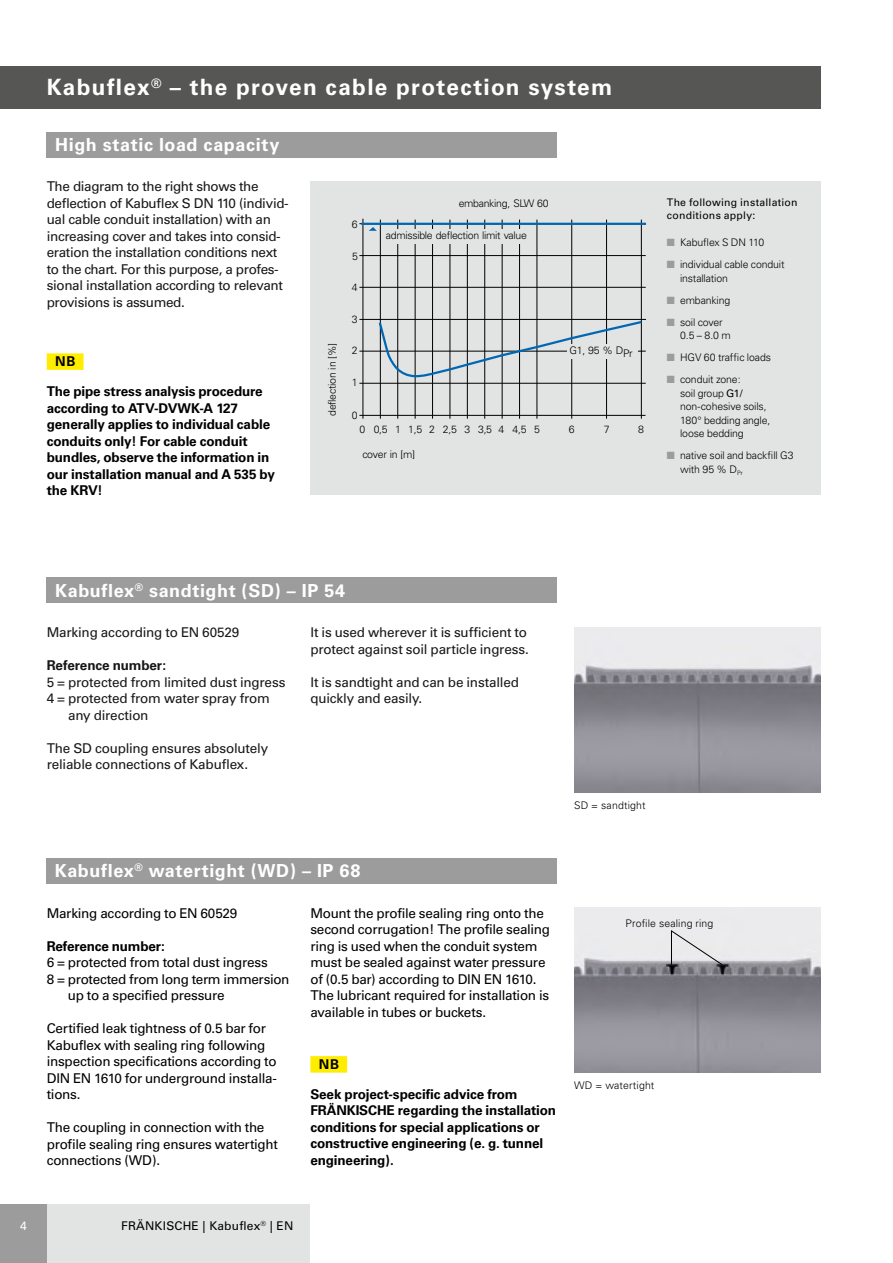
<style>
.page{position:relative;width:893px;height:1263px;background:#fff}
.page>*{position:absolute;margin:0;border:0;box-sizing:border-box;transform-origin:0 0}
.t1{font:700 22.5px "Univers";letter-spacing:.06em;color:#fff}
.t2{font:700 18px "Univers";letter-spacing:.035em;color:#fff}
.t3{font:13.5px/16.5px "Univers";letter-spacing:-.02em;color:#000}
.t4{font:13.5px/16.5px "Univers";letter-spacing:-.03em;color:#191716}
.t5{font:700 13.5px/16.5px "Univers";letter-spacing:-.01em;color:#000}
.t6{font:700 13.5px "Univers";letter-spacing:-.01em;color:#191716}
.t7{font:12px "Univers";letter-spacing:.015em;color:#000}
.t8{font:12px "Univers";color:#fff}
.t9{font:300 10.5px/13.5px "Univers";letter-spacing:-.015em;color:#000}
.t10{font:300 10.5px "Univers";letter-spacing:.015em;color:#000}
.t11{font:10.5px/13.5px "Univers";letter-spacing:.02em;color:#000}
.s1{color:#9c9c9c}
.s2{font-weight:400}
</style>
<div class="page">
<div style="left:0;top:66px;width:821px;height:43px;background:#565655"></div>
<div style="left:47px;top:353px;width:37px;height:17px;background:#ffed00"></div>
<div style="left:47px;top:132px;width:510px;height:26px;background:#9c9c9c"></div>
<div style="left:47px;top:578px;width:510px;height:25px;background:#9c9c9c"></div>
<div style="left:46px;top:858px;width:511px;height:26px;background:#9c9c9c"></div>
<img style="left:574px;top:627px;width:247px;height:165px">
<div style="left:310px;top:1056px;width:37px;height:17px;background:#ffed00"></div>
<div style="left:310px;top:182px;width:511px;height:313px;background:#e2e3e3"></div>
<hr style="left:363px;top:219px;width:1px;height:200px;background:#000">
<hr style="left:380px;top:220px;width:1px;height:199px;background:#000">
<hr style="left:397px;top:220px;width:1px;height:199px;background:#000">
<hr style="left:415px;top:220px;width:1px;height:199px;background:#000">
<hr style="left:432px;top:220px;width:1px;height:199px;background:#000">
<hr style="left:450px;top:220px;width:1px;height:199px;background:#000">
<hr style="left:467px;top:220px;width:1px;height:199px;background:#000">
<hr style="left:484px;top:220px;width:1px;height:199px;background:#000">
<hr style="left:502px;top:220px;width:1px;height:199px;background:#000">
<hr style="left:519px;top:220px;width:1px;height:199px;background:#000">
<hr style="left:537px;top:220px;width:1px;height:199px;background:#000">
<hr style="left:571px;top:220px;width:1px;height:199px;background:#000">
<hr style="left:606px;top:220px;width:1px;height:199px;background:#000">
<hr style="left:641px;top:220px;width:1px;height:199px;background:#000">
<hr style="left:359px;top:415px;width:286px;height:1px;background:#000">
<hr style="left:359px;top:383px;width:287px;height:1px;background:#000">
<hr style="left:359px;top:351px;width:287px;height:1px;background:#000">
<hr style="left:359px;top:319px;width:287px;height:1px;background:#000">
<hr style="left:359px;top:287px;width:287px;height:1px;background:#000">
<hr style="left:359px;top:255px;width:287px;height:1px;background:#000">
<hr style="left:359px;top:223px;width:287px;height:1px;background:#000">
<svg style="left:369px;top:227px;width:8px;height:4px"></svg>
<svg style="left:377px;top:319px;width:267px;height:60px"></svg>
<hr style="left:361px;top:223px;width:285px;height:2px;background:#0068b3">
<div style="left:384px;top:229px;width:145px;height:14px;background:#e2e3e3"></div>
<div style="left:567px;top:344px;width:71px;height:14px;background:#e2e3e3"></div>
<img style="left:574px;top:908px;width:247px;height:165px">
<svg style="left:671px;top:930px;width:52px;height:35px;background:#d6d6d8"></svg>
<div style="left:0;top:1204px;width:310px;height:59px;background:#e2e3e3"></div>
<div style="left:0;top:1204px;width:47px;height:59px;background:#9c9c9c"></div>
<h1 class="t1" style="left:47px;top:74px;width:567px">Kabuflex<sup>®</sup> – the proven cable protection system</h1>
<h2 class="t2" style="left:55px;top:134px;width:226px">High static load capacity</h2>
<p class="t4" style="left:47px;top:178px;width:244px">The diagram to the right shows the deflection of Kabuflex S DN 110 (individ&shy;ual cable conduit installation) with an increasing cover and takes into consid&shy;eration the installation conditions next to the chart. For this purpose, a profes&shy;sional installation according to relevant provisions is assumed.</p>
<p class="t5" style="left:55px;top:353px;width:22px">NB</p>
<p class="t5" style="left:47px;top:383px;width:230px">The pipe stress analysis procedure according to ATV-DVWK-A 127 generally applies to individual cable conduits only! For cable conduit bundles, observe the information in our installation manual and A 535 by the KRV!</p>
<p class="t9" style="left:325px;top:416px;width:74px;rotate:-90deg">deflection in [%]</p>
<p class="t9" style="left:352px;top:217px;width:7px">6</p>
<p class="t9" style="left:352px;top:249px;width:7px">5</p>
<p class="t9" style="left:352px;top:280px;width:7px">4</p>
<p class="t9" style="left:352px;top:313px;width:7px">3</p>
<p class="t9" style="left:352px;top:343px;width:7px">2</p>
<p class="t9" style="left:352px;top:376px;width:7px">1</p>
<p class="t9" style="left:352px;top:409px;width:7px">0</p>
<p class="t9" style="left:459px;top:197px;width:92px">embanking, SLW 60</p>
<p class="t9" style="left:386px;top:229px;width:143px">admissible deflection limit value</p>
<p class="t9" style="left:570px;top:344px;width:65px">G1, 95 % DPr</p>
<p class="t9" style="left:359px;top:423px;width:182px">0 0,5 1 1,5 2 2,5 3 3,5 4 4,5 5</p>
<p class="t9" style="left:569px;top:423px;width:7px">6</p>
<p class="t9" style="left:604px;top:423px;width:7px">7</p>
<p class="t9" style="left:638px;top:423px;width:7px">8</p>
<p class="t9" style="left:362px;top:447px;width:54px">cover in [m]</p>
<p class="t11" style="left:667px;top:195px;width:132px">The following installation conditions apply:</p>
<p class="t9" style="left:667px;top:236px;width:99px"><span class="s1">■</span> Kabuflex S DN 110</p>
<p class="t9" style="left:680px;top:258px;width:106px;text-indent:-13px"><span class="s1">■</span> individual cable conduit installation</p>
<p class="t9" style="left:667px;top:293px;width:65px"><span class="s1">■</span> embanking</p>
<p class="t9" style="left:680px;top:315px;width:52px;text-indent:-13px"><span class="s1">■</span> soil cover<br>0.5 – 8.0 m</p>
<p class="t9" style="left:667px;top:351px;width:106px"><span class="s1">■</span> HGV 60 traffic loads</p>
<p class="t9" style="left:680px;top:373px;width:92px;text-indent:-13px"><span class="s1">■</span> conduit zone:<br>soil group <span class="s2">G1/ </span>non-cohesive soils,<br>180° bedding angle, loose bedding</p>
<p class="t9" style="left:680px;top:449px;width:115px;text-indent:-13px"><span class="s1">■</span> native soil and backfill G3 with 95 % D<sub>Pr</sub></p>
<h2 class="t2" style="left:55px;top:580px;width:291px">Kabuflex<sup>®</sup> sandtight (SD) – IP 54</h2>
<p class="t4" style="left:47px;top:624px;width:194px">Marking according to EN 60529</p>
<p class="t6" style="left:47px;top:657px;width:121px">Reference number:</p>
<p class="t4" style="left:47px;top:674px;width:240px">5 = protected from limited dust ingress</p>
<p class="t4" style="left:47px;top:690px;width:225px">4 = protected from water spray from</p>
<p class="t4" style="left:68px;top:707px;width:82px">any direction</p>
<p class="t4" style="left:47px;top:740px;width:223px">The SD coupling ensures absolutely reliable connections of Kabuflex.</p>
<p class="t4" style="left:310px;top:624px;width:220px">It is used wherever it is sufficient to protect against soil particle ingress.</p>
<p class="t4" style="left:310px;top:674px;width:210px">It is sandtight and can be installed quickly and easily.</p>
<h2 class="t2" style="left:55px;top:860px;width:307px">Kabuflex<sup>®</sup> watertight (WD) – IP 68</h2>
<p class="t10" style="left:574px;top:799px;width:73px">SD = sandtight</p>
<p class="t3" style="left:47px;top:905px;width:192px">Marking according to EN 60529</p>
<p class="t5" style="left:47px;top:938px;width:120px">Reference number:</p>
<p class="t3" style="left:47px;top:954px;width:223px">6 = protected from total dust ingress</p>
<p class="t3" style="left:47px;top:971px;width:244px">8 = protected from long term immersion</p>
<p class="t3" style="left:68px;top:987px;width:158px">up to a specified pressure</p>
<p class="t3" style="left:47px;top:1020px;width:232px">Certified leak tightness of 0.5 bar for<br>Kabuflex with sealing ring following inspection specifications according to<br>DIN EN 1610 for underground installa&shy;tions.</p>
<p class="t3" style="left:47px;top:1119px;width:233px">The coupling in connection with the profile sealing ring ensures watertight connections (WD).</p>
<p class="t3" style="left:310px;top:905px;width:241px">Mount the profile sealing ring onto the second corrugation! The profile sealing ring is used when the conduit system must be sealed against water pressure of (0.5 bar) according to DIN EN 1610.<br>The lubricant required for installation is available in tubes or buckets.</p>
<p class="t5" style="left:319px;top:1056px;width:22px">NB</p>
<p class="t5" style="left:310px;top:1086px;width:247px">Seek project-specific advice from FRÄNKISCHE regarding the installation conditions for special applications or constructive engineering (e. g. tunnel engineering).</p>
<p class="t10" style="left:625px;top:917px;width:89px">Profile sealing ring</p>
<p class="t10" style="left:574px;top:1079px;width:82px">WD = watertight</p>
<p class="t8" style="left:20px;top:1218px;width:8px">4</p>
<p class="t7" style="left:121px;top:1218px;width:174px">FRÄNKISCHE | Kabuflex<sup>®</sup> | EN</p>
</div>
